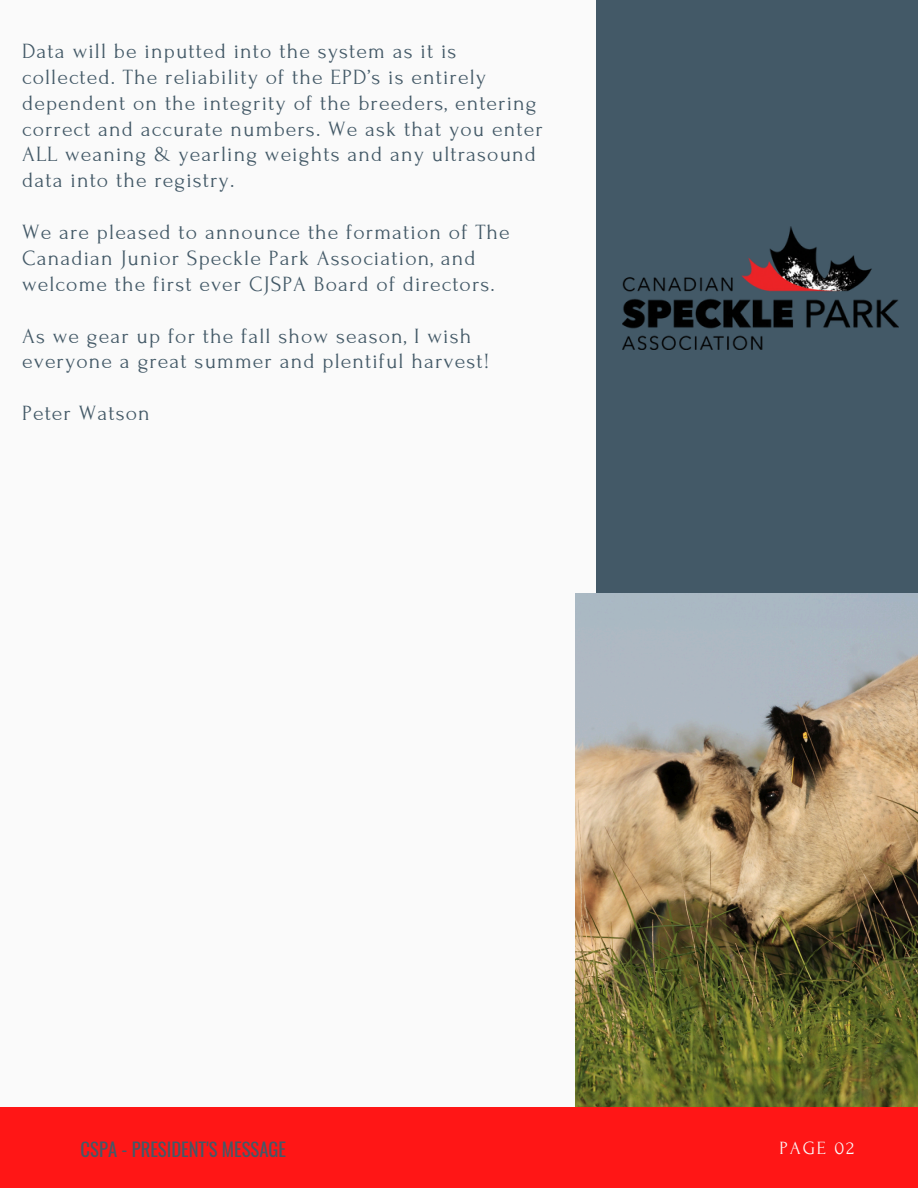
<style>
.page{position:relative;width:918px;height:1188px;background:#fafafa}
.page>*{position:absolute;margin:0;border:0;box-sizing:border-box;transform-origin:0 0}
.t1{font:21.75px/25.8px "Forum";letter-spacing:.05em;color:#435967}
.t2{font:18.6px "Oswald";color:#435967}
.t3{font:18.6px "Forum";letter-spacing:.1em;color:#fafafa}
</style>
<div class="page">
<div style="left:596px;top:0;width:322px;height:593px;background:#435967"></div>
<img style="left:576px;top:593px;width:342px;height:514px">
<div style="left:0;top:1107px;width:918px;height:81px;background:#ff1616"></div>
<img style="left:622px;top:227px;width:276px;height:123px">
<p class="t1" style="left:22px;top:38px;width:522px">Data will be inputted into the system as it is collected. The reliability of the EPD’s is entirely dependent on the integrity of the breeders, entering correct and accurate numbers. We ask that you enter ALL weaning &amp; yearling weights and any ultrasound data into the registry.</p>
<p class="t1" style="left:22px;top:220px;width:489px">We are pleased to announce the formation of The<br>Canadian Junior Speckle Park Association, and welcome the first ever CJSPA Board of directors.</p>
<p class="t1" style="left:22px;top:323px;width:468px">As we gear up for the fall show season, I wish everyone a great summer and plentiful harvest!</p>
<p class="t1" style="left:22px;top:401px;width:129px">Peter Watson</p>
<h1 class="t2" style="left:81px;top:1135px;width:207px">CSPA - PRESIDENT'S MESSAGE</h1>
<h1 class="t3" style="left:780px;top:1138px;width:76px">PAGE 02</h1>
</div>
